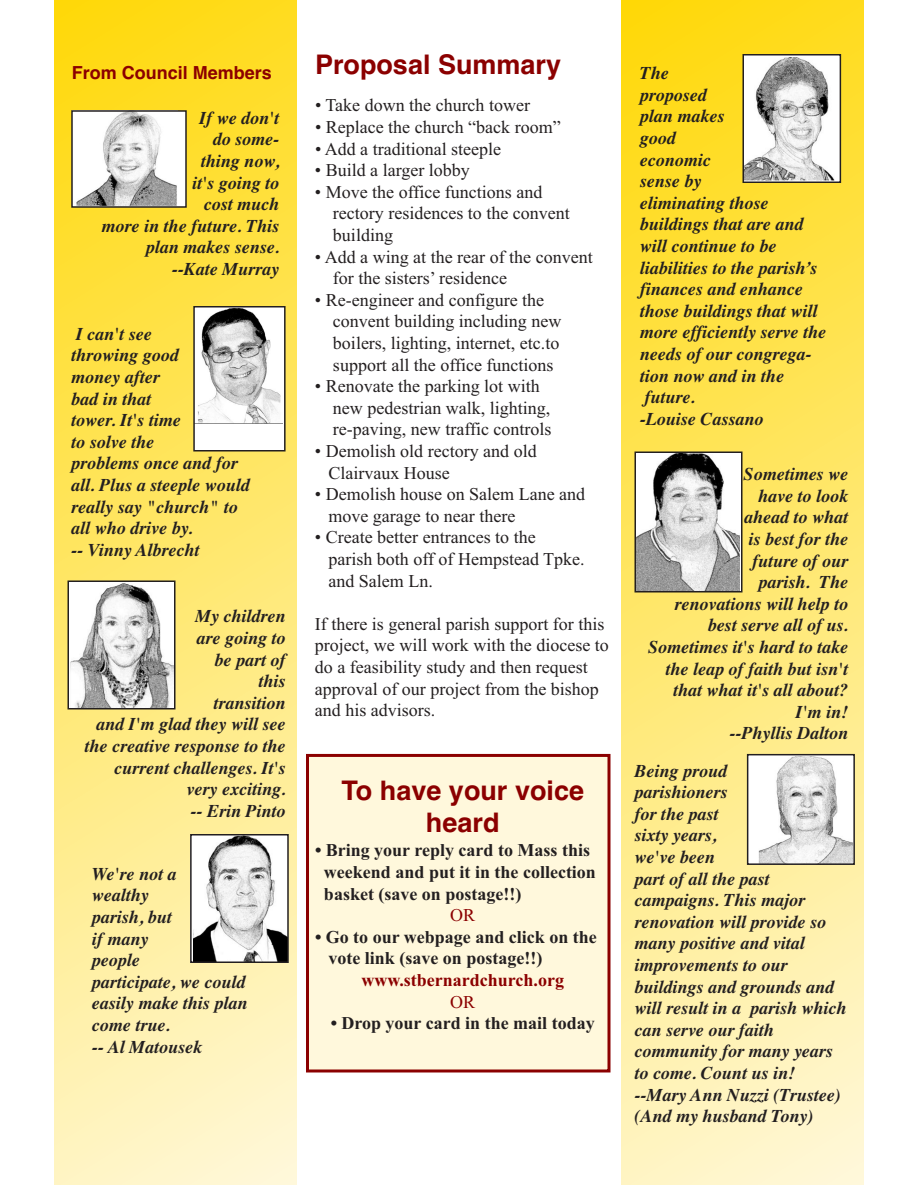
<style>
.page{position:relative;width:918px;height:1188px;background:#fff}
.page>*{position:absolute;margin:0;border:0;box-sizing:border-box;transform-origin:0 0}
.t1{font:700 27px/32.4px "Helvetica";color:#8b0000;text-align:center}
.t2{font:italic 700 18px/21.6px "Times";color:#231f20}
.t3{font:18px/21.6px "Times New Roman";color:#231f20}
.t4{font:700 18px/21.8px "Times New Roman";color:#231f20}
.t5{font:700 18px "Times New Roman";color:#8b0000}
.t6{font:700 18px "Helvetica";color:#8b0000}
.t7{font:18px "Times New Roman";color:#8b0000}
</style>
<div class="page">
<div style="left:309px;top:757px;width:299px;height:312px;background:#fff8dc"></div>
<div style="left:306px;top:754px;width:304px;height:318px;border:3px solid #8b0000"></div>
<div style="left:54px;top:0;width:243px;height:1185px;background:linear-gradient(to bottom,#ffda14,#fff6ce)"></div>
<div style="left:621px;top:0;width:243px;height:1185px;background:linear-gradient(to bottom,#ffd910,#fff6d0)"></div>
<div style="left:72px;top:111px;width:114px;height:96px;background:#fff"></div>
<img style="left:76px;top:113px;width:101px;height:92px">
<div style="left:71px;top:110px;width:116px;height:98px;border:2px solid #231f20"></div>
<div style="left:194px;top:307px;width:91px;height:144px;background:#fff"></div>
<img style="left:197px;top:309px;width:84px;height:114px">
<div style="left:193px;top:306px;width:93px;height:146px;border:2px solid #231f20"></div>
<img style="left:71px;top:583px;width:102px;height:124px">
<div style="left:68px;top:580px;width:108px;height:130px;border:2px solid #231f20"></div>
<div style="left:743px;top:55px;width:97px;height:127px;background:#fff"></div>
<img style="left:745px;top:57px;width:89px;height:123px">
<div style="left:742px;top:54px;width:99px;height:129px;border:2px solid #231f20"></div>
<img style="left:637px;top:455px;width:102px;height:134px">
<div style="left:634px;top:452px;width:108px;height:140px;border:2px solid #231f20"></div>
<img style="left:752px;top:757px;width:100px;height:105px">
<div style="left:747px;top:754px;width:108px;height:111px;border:2px solid #231f20"></div>
<img style="left:193px;top:837px;width:93px;height:123px">
<div style="left:190px;top:834px;width:99px;height:129px;border:2px solid #231f20"></div>
<p class="t6" style="left:72px;top:58px;width:202px">From Council Members</p>
<p class="t2" style="left:102px;top:105px;width:179px;text-align:right">If we don't<br>do some-<br>thing now,<br>it's going to<br>cost much<br>more in the future. This plan makes sense. --Kate Murray</p>
<p class="t2" style="left:71px;top:321px;width:180px">I can't see<br>throwing good<br>money after<br>bad in that<br>tower. It's time<br>to solve the<br>problems once and for all. Plus a steeple would really say "church" to all who drive by.<br>-- Vinny Albrecht</p>
<p class="t2" style="left:85px;top:604px;width:202px;text-align:right">My children<br>are going to<br>be part of<br>this<br>transition<br>and I'm glad they will see the creative response to the current challenges. It's very exciting.<br>-- Erin Pinto</p>
<p class="t2" style="left:92px;top:861px;width:157px">We're not a<br>wealthy<br>parish, but<br>if many<br>people<br>participate, we could easily make this plan come true.<br>-- Al Matousek</p>
<h1 class="t1" style="left:315px;top:49px;width:248px">Proposal Summary</h1>
<p class="t3" style="left:315px;top:94px;width:217px">• Take down the church tower</p>
<p class="t3" style="left:315px;top:116px;width:247px">• Replace the church “back room”</p>
<p class="t3" style="left:315px;top:138px;width:188px">• Add a traditional steeple</p>
<p class="t3" style="left:315px;top:159px;width:156px">• Build a larger lobby</p>
<p class="t3" style="left:333px;top:181px;width:238px;text-indent:-18px">• Move the office functions and rectory residences to the convent building</p>
<p class="t3" style="left:333px;top:246px;width:261px;text-indent:-18px">• Add a wing at the rear of the convent for the sisters’ residence</p>
<p class="t3" style="left:333px;top:289px;width:230px;text-indent:-18px">• Re-engineer and configure the convent building including new boilers, lighting, internet, etc.to support all the office functions</p>
<p class="t3" style="left:333px;top:375px;width:220px;text-indent:-18px">• Renovate the parking lot with new pedestrian walk, lighting, re-paving, new traffic controls</p>
<p class="t3" style="left:328px;top:440px;width:210px;text-indent:-13px">• Demolish old rectory and old<br>Clairvaux House</p>
<p class="t3" style="left:328px;top:483px;width:258px;text-indent:-13px">• Demolish house on Salem Lane and move garage to near there</p>
<p class="t3" style="left:328px;top:526px;width:258px;text-indent:-14px">• Create better entrances to the<br>parish both off of Hempstead Tpke. and Salem Ln.</p>
<p class="t3" style="left:315px;top:613px;width:295px">If there is general parish support for this project, we will work with the diocese to do a feasibility study and then request approval of our project from the bishop and his advisors.</p>
<h1 class="t1" style="left:341px;top:774px;width:244px">To have your voice heard</h1>
<p class="t4" style="left:324px;top:839px;width:274px;text-indent:-9px">• Bring your reply card to Mass this weekend and put it in the collection basket (save on postage!!)</p>
<p class="t7" style="left:450px;top:903px;width:27px">OR</p>
<p class="t4" style="left:328px;top:926px;width:270px;text-indent:-14px">• Go to our webpage and click on the vote link (save on postage!!)</p>
<p class="t5" style="left:361px;top:968px;width:204px">www.stbernardchurch.org</p>
<p class="t7" style="left:450px;top:990px;width:27px">OR</p>
<p class="t4" style="left:331px;top:1012px;width:266px">• Drop your card in the mail today</p>
<p class="t2" style="left:640px;top:61px;width:188px">The<br>proposed<br>plan makes<br>good<br>economic<br>sense by<br>eliminating those buildings that are and will continue to be liabilities to the parish’s finances and enhance those buildings that will more efficiently serve the needs of our congrega&shy;tion now and in the future.<br>-Louise Cassano</p>
<p class="t2" style="left:648px;top:462px;width:202px;text-align:right">Sometimes we<br>have to look<br>ahead to what<br>is best for the<br>future of our<br>parish. The<br>renovations will help to best serve all of us.<br>Sometimes it's hard to take the leap of faith but isn't that what it's all about?<br>I'm in!<br>--Phyllis Dalton</p>
<p class="t2" style="left:635px;top:758px;width:214px">Being proud<br>parishioners<br>for the past<br>sixty years,<br>we've been<br>part of all the past campaigns. This major renovation will provide so many positive and vital improvements to our buildings and grounds and will result in a parish which can serve our faith community for many years to come. Count us in! --Mary Ann Nuzzi (Trustee) (And my husband Tony)</p>
</div>
